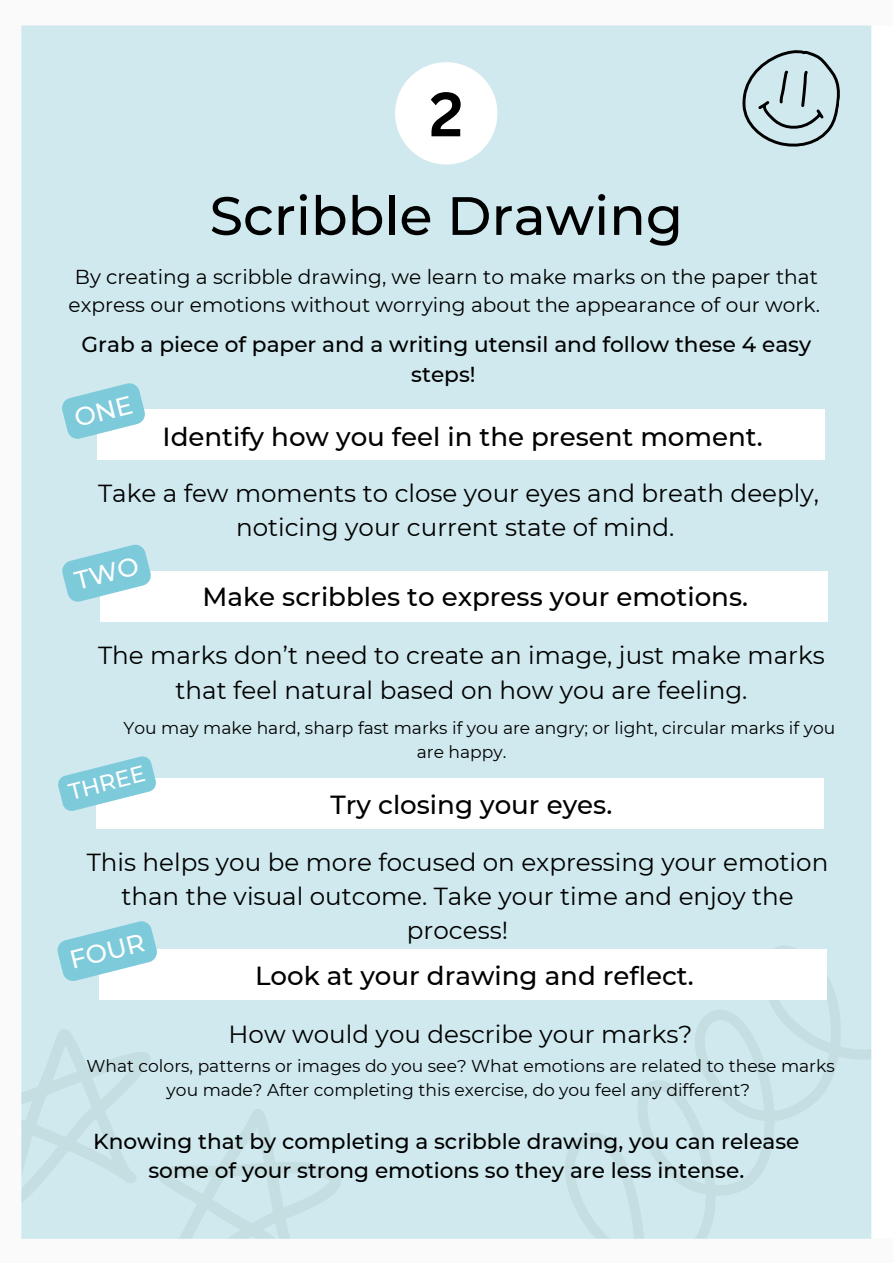
<style>
.page{position:relative;width:893px;height:1264px;background:#fff}
.page>*{position:absolute;margin:0;border:0;box-sizing:border-box;transform-origin:0 0}
.t1{font:700 61.05px "Canva Sans";color:#000}
.t2{font:500 53.85px "Montserrat";color:#000}
.t3{font:500 26.1px "Montserrat";color:#000}
.t4{font:500 25.5px "Montserrat";color:#fff}
.t5{font:24.6px/33.8px "Montserrat";color:#000;text-align:center}
.t6{font:500 22.5px "Montserrat";color:#fff}
.t7{font:500 21.6px/29.8px "Montserrat";color:#000;text-align:center}
.t8{font:20.1px/27.8px "Montserrat";color:#000;text-align:center}
.t9{font:17.1px/24px "Montserrat";color:#000}
</style>
<div class="page">
<div style="left:0;top:0;width:892px;height:1262px;background:#cfe9ee"></div>
<svg style="left:21px;top:1027px;width:320px;height:211px"></svg>
<div style="left:0;top:0;width:21px;height:1260px;background:#fbfafa"></div>
<svg style="left:565px;top:946px;width:306px;height:292px"></svg>
<div style="left:871px;top:0;width:21px;height:1262px;background:#fff"></div>
<div style="left:0;top:0;width:892px;height:25px;background:#fbfafa"></div>
<div style="left:0;top:1238px;width:892px;height:24px;background:#fbfafa"></div>
<svg style="left:742px;top:50px;width:98px;height:97px"></svg>
<svg style="left:395px;top:62px;width:102px;height:102px"></svg>
<div style="left:97px;top:409px;width:727px;height:51px;background:#fff"></div>
<div style="left:100px;top:571px;width:727px;height:50px;background:#fff"></div>
<div style="left:96px;top:778px;width:727px;height:51px;background:#fff"></div>
<svg style="left:58px;top:756px;width:98px;height:55px"></svg>
<div style="left:99px;top:949px;width:727px;height:51px;background:#fff"></div>
<svg style="left:57px;top:921px;width:100px;height:60px"></svg>
<svg style="left:62px;top:383px;width:83px;height:56px"></svg>
<svg style="left:62px;top:544px;width:89px;height:58px"></svg>
<h1 class="t1" style="left:429px;top:71px;width:35px">2</h1>
<h2 class="t2" style="left:209px;top:183px;width:475px">Scribble Drawing</h2>
<p class="t8" style="left:69px;top:263px;width:752px">By creating a scribble drawing, we learn to make marks on the paper that express our emotions without worrying about the appearance of our work.</p>
<p class="t7" style="left:81px;top:329px;width:731px">Grab a piece of paper and a writing utensil and follow these 4 easy steps!</p>
<p class="t3" style="left:163px;top:421px;width:601px">Identify how you feel in the present moment.</p>
<p class="t5" style="left:98px;top:476px;width:722px">Take a few moments to close your eyes and breath deeply, noticing your current state of mind.</p>
<p class="t3" style="left:203px;top:581px;width:547px">Make scribbles to express your emotions.</p>
<p class="t5" style="left:98px;top:638px;width:728px;line-height:34.5px">The marks don’t need to create an image, just make marks that feel natural based on how you are feeling.</p>
<p class="t9" style="left:416px;top:715px;width:420px;text-indent:-293px">You may make hard, sharp fast marks if you are angry; or light, circular marks if you are happy.</p>
<p class="t6" style="left:66px;top:778px;width:79px;rotate:-14deg">THREE</p>
<p class="t3" style="left:330px;top:788px;width:283px">Try closing your eyes.</p>
<p class="t5" style="left:87px;top:845px;width:743px">This helps you be more focused on expressing your emotion than the visual outcome. Take your time and enjoy the process!</p>
<p class="t4" style="left:67px;top:945px;width:78px;rotate:-14deg">FOUR</p>
<p class="t3" style="left:255px;top:959px;width:440px">Look at your drawing and reflect.</p>
<p class="t5" style="left:228px;top:1017px;width:465px">How would you describe your marks?</p>
<p class="t9" style="left:86px;top:1053px;width:749px;text-align:center">What colors, patterns or images do you see? What emotions are related to these marks you made? After completing this exercise, do you feel any different?</p>
<p class="t7" style="left:93px;top:1126px;width:707px;line-height:29.2px">Knowing that by completing a scribble drawing, you can release some of your strong emotions so they are less intense.</p>
</div>
